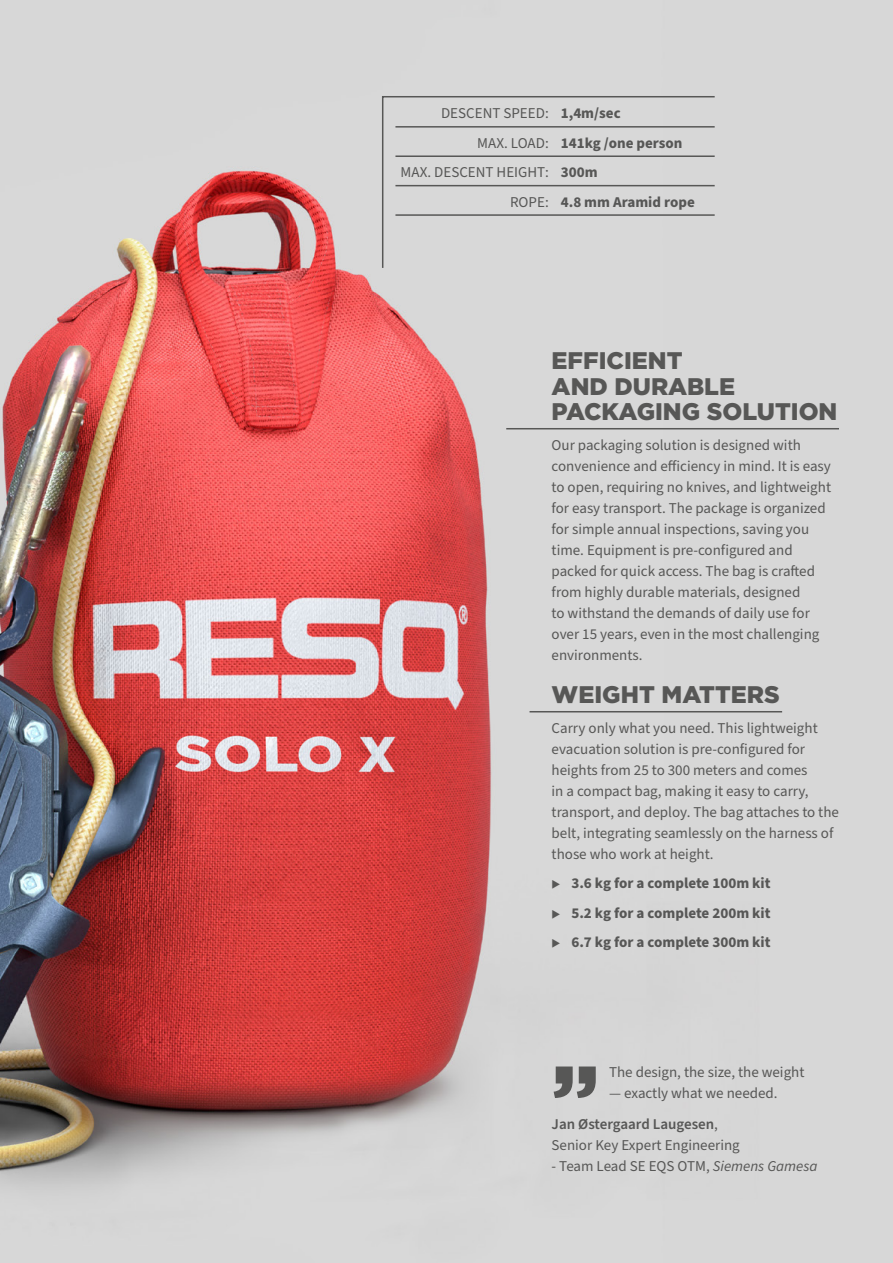
<style>
.page{position:relative;width:893px;height:1263px;background:#fff}
.page>*{position:absolute;margin:0;border:0;box-sizing:border-box;transform-origin:0 0}
.t1{font:900 87px "Gotham";color:#575756}
.t2{font:900 24px/25.5px "Gotham";color:#575756}
.t3{font:15px/21px "Source Sans Pro";color:#575756}
.t4{font:700 15px "Source Sans Pro";color:#575756}
.s1{font-weight:700}
.s2{font-weight:400}
.s3{font-weight:600}
.s4{font-style:italic}
</style>
<div class="page">
<img style="left:0;top:0;width:893px;height:1263px">
<hr style="left:529px;top:711px;width:253px;height:1px;background:#575756">
<hr style="left:506px;top:428px;width:333px;height:1px;background:#575756">
<div style="left:381px;top:95px;width:335px;height:174px;background:#d8d8d8"></div>
<p class="t3" style="left:441px;top:103px;width:181px">DESCENT SPEED: <span class="s1">1,4m/sec</span></p>
<p class="t4" style="left:477px;top:133px;width:207px"><span class="s2">MAX. LOAD:</span> 141kg /one person</p>
<p class="t3" style="left:401px;top:162px;width:198px">MAX. DESCENT HEIGHT: <span class="s1">300m</span></p>
<p class="t4" style="left:510px;top:192px;width:186px"><span class="s2">ROPE:</span> 4.8 mm Aramid rope</p>
<h2 class="t2" style="left:552px;top:348px;width:287px">EFFICIENT<br>AND DURABLE<br>PACKAGING SOLUTION</h2>
<p class="t3" style="left:552px;top:435px;width:281px">Our packaging solution is designed with convenience and efficiency in mind. It is easy to open, requiring no knives, and lightweight for easy transport. The package is organized for simple annual inspections, saving you time. Equipment is pre-configured and packed for quick access. The bag is crafted from highly durable materials, designed<br>to withstand the demands of daily use for over 15 years, even in the most challenging environments.</p>
<h2 class="t2" style="left:552px;top:681px;width:230px">WEIGHT MATTERS</h2>
<p class="t3" style="left:552px;top:717px;width:289px">Carry only what you need. This lightweight evacuation solution is pre-configured for heights from 25 to 300 meters and comes<br>in a compact bag, making it easy to carry, transport, and deploy. The bag attaches to the belt, integrating seamlessly on the harness of those who work at height.</p>
<p class="t4" style="left:552px;top:873px;width:220px">◆ 3.6 kg for a complete 100m kit</p>
<p class="t4" style="left:552px;top:902px;width:220px">◆ 5.2 kg for a complete 200m kit</p>
<p class="t4" style="left:552px;top:932px;width:220px">◆ 6.7 kg for a complete 300m kit</p>
<p class="t3" style="left:609px;top:1061px;width:197px">The design, the size, the weight</p>
<p class="t3" style="left:609px;top:1082px;width:170px">— exactly what we needed.</p>
<h1 class="t1" style="left:552px;top:1037px;width:49px">”</h1>
<p class="t3" style="left:552px;top:1114px;width:190px"><span class="s3">Jan Østergaard Laugesen</span>,<br>Senior Key Expert Engineering</p>
<p class="t3" style="left:552px;top:1156px;width:267px">- Team Lead SE EQS OTM, <span class="s4">Siemens Gamesa</span></p>
</div>
